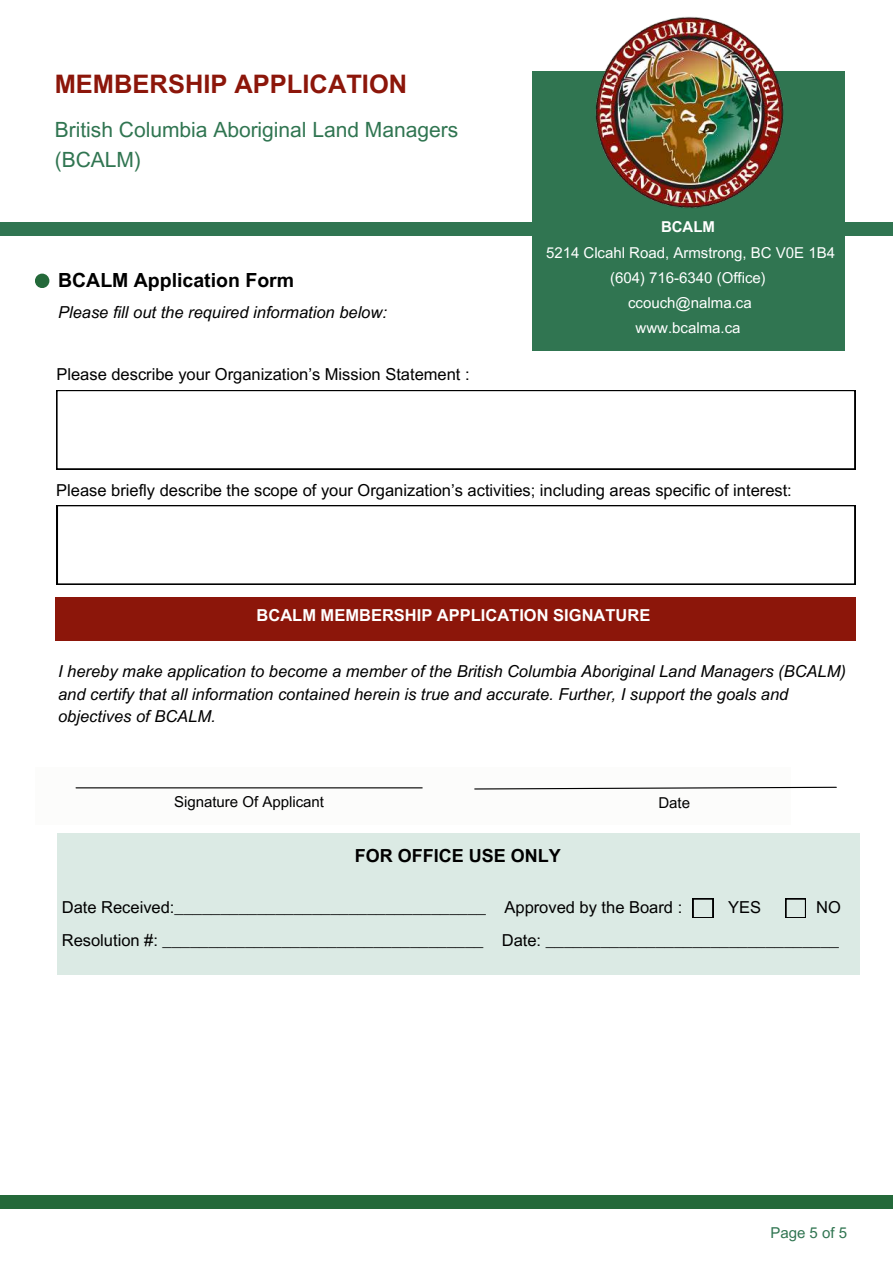
<style>
.page{position:relative;width:893px;height:1264px;background:#fff}
.page>*{position:absolute;margin:0;border:0;box-sizing:border-box;transform-origin:0 0}
.t1{font:700 25.5px "Arial MT Pro";color:#8c160a}
.t2{font:21px/29.2px "Arial MT Pro";color:#307551}
.t3{font:700 19.5px "Arial MT Pro";color:#000}
.t4{font:700 18px "Arial MT Pro";color:#000}
.t5{font:16.5px/32.5px "Arial MT Pro";color:#000;text-align:right}
.t6{font:italic 16.5px/22.5px "Arial MT Pro";color:#000}
.t7{font:700 16.5px "Arial MT Pro";color:#fff}
.t8{font:15px/25px "Open Sans";color:#fff;text-align:center}
.t9{font:15px/25px "Arial MT Pro";color:#fff;text-align:center}
.t10{font:15px "Arial MT Pro";color:#000}
.t11{font:15px "Arial MT Pro";color:#307551}
.t12{font:700 15px "Arial MT Pro";color:#fff}
</style>
<div class="page">
<div style="left:0;top:1194px;width:892px;height:14px;background:#24693a"></div>
<svg style="left:56px;top:390px;width:799px;height:79px"></svg>
<svg style="left:57px;top:505px;width:798px;height:79px"></svg>
<div style="left:57px;top:832px;width:802px;height:142px;background:#dbeae4"></div>
<svg style="left:692px;top:898px;width:21px;height:19px"></svg>
<svg style="left:785px;top:898px;width:20px;height:19px"></svg>
<div style="left:55px;top:597px;width:800px;height:43px;background:#8c160a"></div>
<div style="left:35px;top:767px;width:755px;height:57px;background:#faf9f8"></div>
<svg style="left:474px;top:786px;width:363px;height:4px"></svg>
<hr style="left:76px;top:787px;width:346px;height:1px;background:#000">
<div style="left:35px;top:273px;width:14px;height:15px;background:#24693a;border-radius:50%"></div>
<div style="left:0;top:222px;width:892px;height:14px;background:#307551"></div>
<div style="left:532px;top:71px;width:312px;height:279px;background:#307551"></div>
<img style="left:595px;top:16px;width:189px;height:192px">
<h1 class="t1" style="left:55px;top:75px;width:354px">MEMBERSHIP APPLICATION</h1>
<p class="t2" style="left:55px;top:118px;width:405px">British Columbia Aboriginal Land Managers (BCALM)</p>
<p class="t3" style="left:58px;top:273px;width:237px">BCALM Application Form</p>
<p class="t6" style="left:58px;top:303px;width:330px">Please fill out the required information below:</p>
<p class="t5" style="left:56px;top:360px;width:414px">Please describe your Organization’s Mission Statement :</p>
<p class="t12" style="left:661px;top:221px;width:56px">BCALM</p>
<p class="t9" style="left:546px;top:242px;width:290px">5214 Clcahl Road, Armstrong, BC V0E 1B4 (604) 716-6340 (Office)<br>ccouch@nalma.ca<br>www.bcalma.ca</p>
<p class="t8" style="left:546px;top:241px;width:290px">5214 Clcahl Road, Armstrong, BC V0E 1B4 (604) 716-6340 (Office)<br>ccouch@nalma.ca<br>www.bcalma.ca</p>
<p class="t5" style="left:56px;top:475px;width:737px">Please briefly describe the scope of your Organization’s activities; including areas specific of interest:</p>
<p class="t7" style="left:256px;top:609px;width:395px">BCALM MEMBERSHIP APPLICATION SIGNATURE</p>
<p class="t6" style="left:58px;top:662px;width:789px">I hereby make application to become a member of the British Columbia Aboriginal Land Managers (BCALM) and certify that all information contained herein is true and accurate. Further, I support the goals and objectives of BCALM.</p>
<p class="t10" style="left:174px;top:796px;width:151px">Signature Of Applicant</p>
<p class="t10" style="left:658px;top:797px;width:33px">Date</p>
<p class="t4" style="left:355px;top:849px;width:207px">FOR OFFICE USE ONLY</p>
<p class="t5" style="left:62px;top:893px;width:622px">Date Received:__________________________________ Approved by the Board :</p>
<p class="t5" style="left:728px;top:893px;width:34px">YES</p>
<p class="t5" style="left:62px;top:893px;width:780px">NO<br>Resolution #: ___________________________________ Date: ________________________________</p>
<p class="t11" style="left:770px;top:1226px;width:78px">Page 5 of 5</p>
</div>
